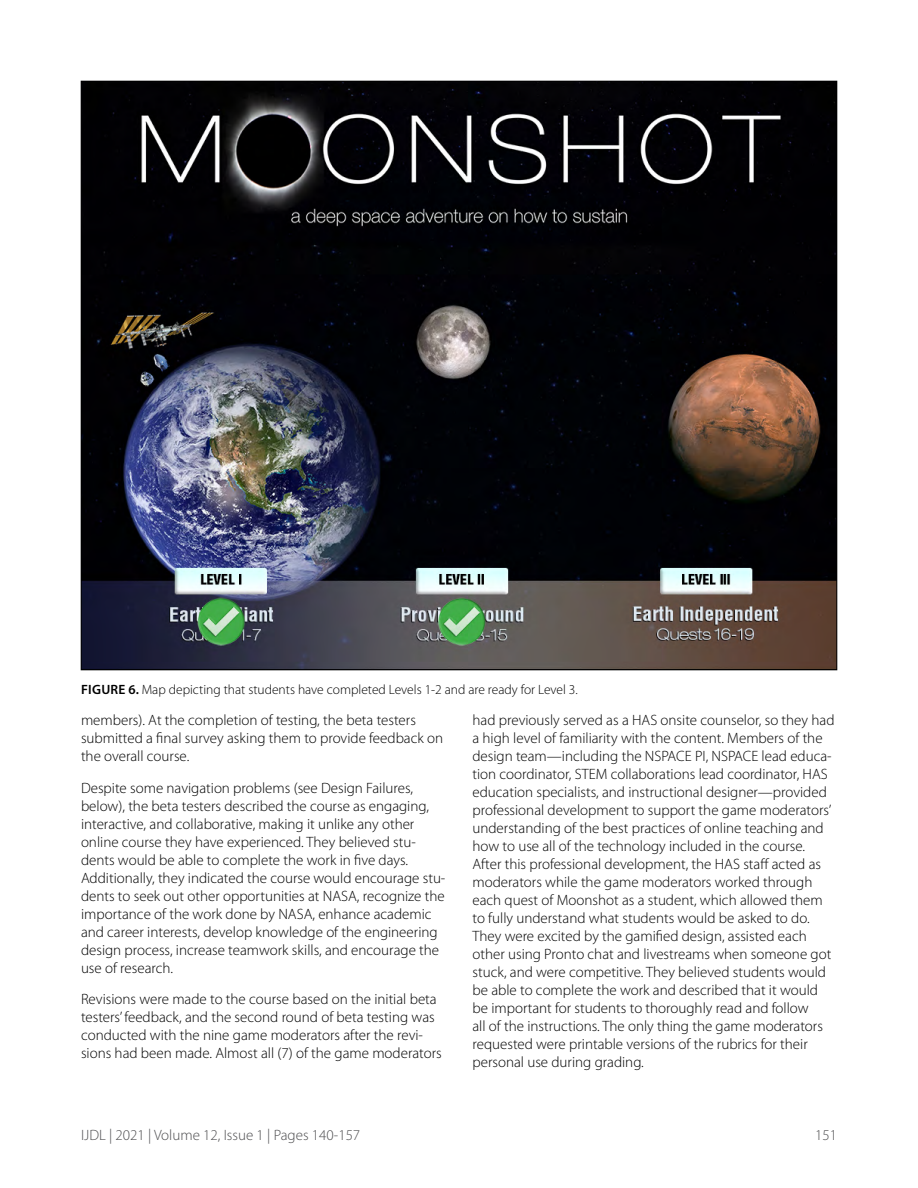
<style>
.page{position:relative;width:918px;height:1188px;background:#fff}
.page>*{position:absolute;margin:0;border:0;box-sizing:border-box;transform-origin:0 0}
.Running_Text{font:300 15px/18px "Myriad Pro";color:#000}
.t1{font:300 15px "Myriad Pro";color:#4d4d4f}
.t2{font:300 13.5px "Myriad Pro";color:#000}
.s1{font-weight:600}
</style>
<div class="page">
<img style="left:83px;top:83px;width:752px;height:585px">
<p class="t2" style="left:81px;top:682px;width:498px"><span class="s1">FIGURE 6.</span> Map depicting that students have completed Levels 1-2 and are ready for Level 3.</p>
<p class="Running_Text" style="left:81px;top:711px;width:364px">members). At the completion of testing, the beta testers submitted a final survey asking them to provide feedback on the overall course.</p>
<p class="Running_Text" style="left:81px;top:779px;width:366px">Despite some navigation problems (see Design Failures, below), the beta testers described the course as engaging, interactive, and collaborative, making it unlike any other online course they have experienced. They believed stu&shy;dents would be able to complete the work in five days.<br>Additionally, they indicated the course would encourage stu&shy;dents to seek out other opportunities at NASA, recognize the importance of the work done by NASA, enhance academic and career interests, develop knowledge of the engineering design process, increase teamwork skills, and encourage the use of research.</p>
<p class="Running_Text" style="left:81px;top:990px;width:362px">Revisions were made to the course based on the initial beta testers’ feedback, and the second round of beta testing was conducted with the nine game moderators after the revi&shy;sions had been made. Almost all (7) of the game moderators</p>
<p class="Running_Text" style="left:472px;top:711px;width:364px">had previously served as a HAS onsite counselor, so they had a high level of familiarity with the content. Members of the design team—including the NSPACE PI, NSPACE lead educa&shy;tion coordinator, STEM collaborations lead coordinator, HAS education specialists, and instructional designer—provided professional development to support the game moderators’ understanding of the best practices of online teaching and how to use all of the technology included in the course.<br>After this professional development, the HAS staff acted as moderators while the game moderators worked through each quest of Moonshot as a student, which allowed them to fully understand what students would be asked to do.<br>They were excited by the gamified design, assisted each other using Pronto chat and livestreams when someone got stuck, and were competitive. They believed students would be able to complete the work and described that it would be important for students to thoroughly read and follow<br>all of the instructions. The only thing the game moderators requested were printable versions of the rubrics for their personal use during grading.</p>
<p class="t1" style="left:81px;top:1126px;width:281px">IJDL | 2021 | Volume 12, Issue 1 | Pages 140-157</p>
<p class="t1" style="left:815px;top:1126px;width:23px">151</p>
</div>
